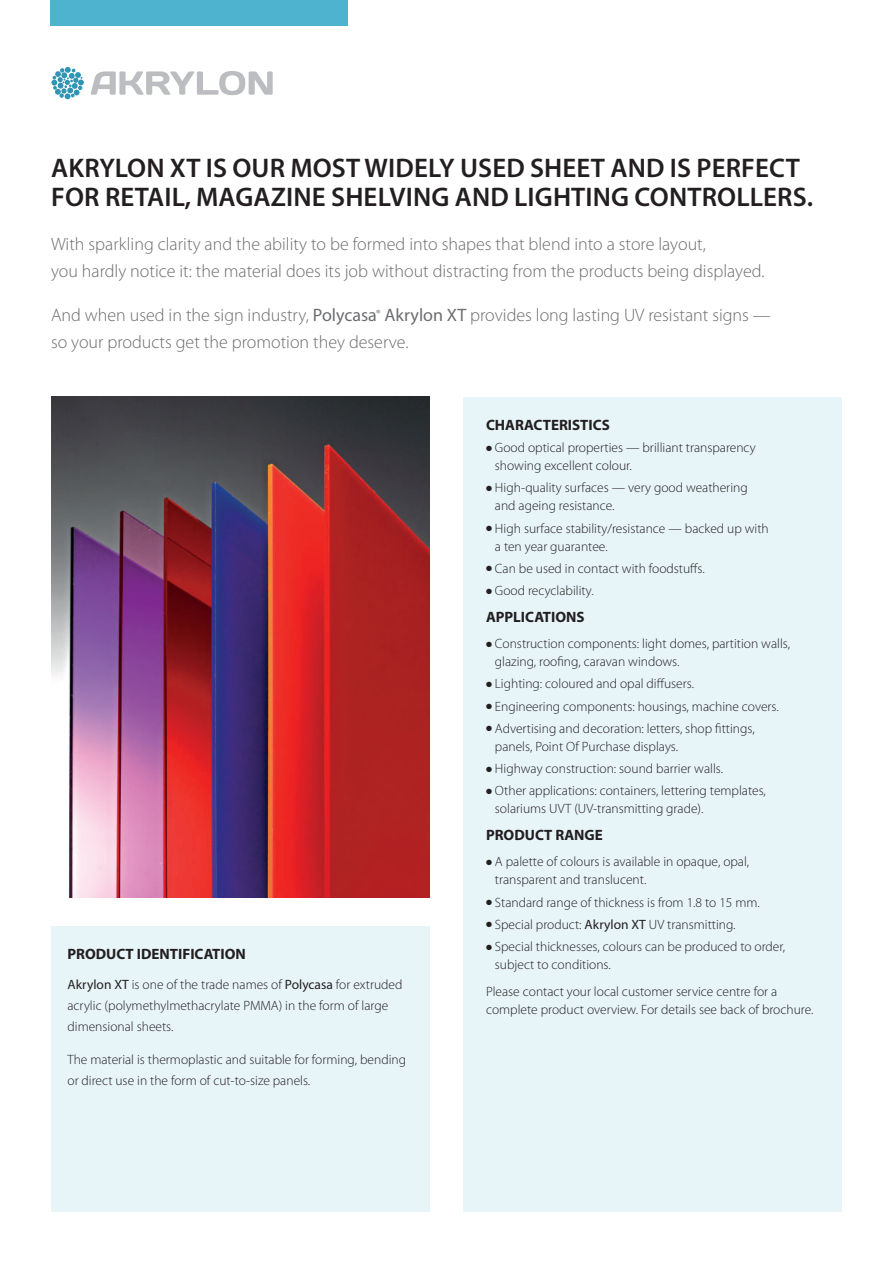
<style>
.page{position:relative;width:893px;height:1263px;background:#fff}
.page>*{position:absolute;margin:0;border:0;box-sizing:border-box;transform-origin:0 0}
.t1{font:600 27px/28.5px "Myriad Pro";letter-spacing:.005em;color:#231f20}
.t2{font:300 18px/27px "Myriad Pro";color:#6c6d70}
.t3{font:700 15px "Myriad Pro";color:#231f20}
.t4{font:300 13.5px/18px "Myriad Pro";color:#231f20}
.s1{font-weight:400}
</style>
<div class="page">
<div style="left:51px;top:926px;width:378px;height:286px;background:#e7f4f8"></div>
<div style="left:463px;top:397px;width:379px;height:815px;background:#e7f4f8"></div>
<img style="left:51px;top:397px;width:378px;height:501px">
<svg style="left:91px;top:71px;width:182px;height:24px"></svg>
<svg style="left:51px;top:67px;width:33px;height:32px"></svg>
<div style="left:50px;top:0;width:298px;height:26px;background:#4db3cf"></div>
<h1 class="t1" style="left:51px;top:153px;width:763px">AKRYLON XT IS OUR MOST WIDELY USED SHEET AND IS PERFECT<br>FOR RETAIL, MAGAZINE SHELVING AND LIGHTING CONTROLLERS.</h1>
<h2 class="t2" style="left:51px;top:231px;width:715px">With sparkling clarity and the ability to be formed into shapes that blend into a store layout,<br>you hardly notice it: the material does its job without distracting from the products being displayed.</h2>
<h2 class="t2" style="left:51px;top:302px;width:721px">And when used in the sign industry, <span class="s1">Polycasa</span><sup>®</sup> <span class="s1">Akrylon XT</span> provides long lasting UV resistant signs — so your products get the promotion they deserve.</h2>
<p class="t3" style="left:68px;top:944px;width:180px">PRODUCT IDENTIFICATION</p>
<p class="t4" style="left:68px;top:974px;width:336px;line-height:21px"><span class="s1">Akrylon XT</span> is one of the trade names of <span class="s1">Polycasa</span> for extruded acrylic (polymethylmethacrylate PMMA) in the form of large dimensional sheets.</p>
<p class="t4" style="left:68px;top:1050px;width:340px;line-height:21px">The material is thermoplastic and suitable for forming, bending or direct use in the form of cut-to-size panels.</p>
<p class="t3" style="left:486px;top:415px;width:125px">CHARACTERISTICS</p>
<p class="t4" style="left:495px;top:439px;width:262px;text-indent:-9px">● Good optical properties — brilliant transparency showing excellent colour.</p>
<p class="t4" style="left:495px;top:479px;width:254px;text-indent:-9px">● High-quality surfaces — very good weathering and ageing resistance.</p>
<p class="t4" style="left:495px;top:519px;width:275px;text-indent:-9px">● High surface stability/resistance — backed up with a ten year guarantee.</p>
<p class="t4" style="left:486px;top:559px;width:220px">● Can be used in contact with foodstuffs.</p>
<p class="t4" style="left:486px;top:582px;width:109px">● Good recyclability.</p>
<p class="t3" style="left:486px;top:607px;width:100px">APPLICATIONS</p>
<p class="t4" style="left:495px;top:635px;width:297px;text-indent:-9px">● Construction components: light domes, partition walls, glazing, roofing, caravan windows.</p>
<p class="t4" style="left:486px;top:675px;width:210px">● Lighting: coloured and opal diffusers.</p>
<p class="t4" style="left:486px;top:697px;width:294px">● Engineering components: housings, machine covers.</p>
<p class="t4" style="left:495px;top:720px;width:261px;text-indent:-9px">● Advertising and decoration: letters, shop fittings, panels, Point Of Purchase displays.</p>
<p class="t4" style="left:486px;top:760px;width:239px">● Highway construction: sound barrier walls.</p>
<p class="t4" style="left:495px;top:782px;width:273px;text-indent:-9px">● Other applications: containers, lettering templates, solariums UVT (UV-transmitting grade).</p>
<p class="t3" style="left:486px;top:825px;width:118px">PRODUCT RANGE</p>
<p class="t4" style="left:495px;top:853px;width:256px;text-indent:-9px">● A palette of colours is available in opaque, opal, transparent and translucent.</p>
<p class="t4" style="left:486px;top:893px;width:275px">● Standard range of thickness is from 1.8 to 15 mm.</p>
<p class="t4" style="left:486px;top:916px;width:251px">● Special product: <span class="s1">Akrylon XT</span> UV transmitting.</p>
<p class="t4" style="left:495px;top:938px;width:292px;text-indent:-9px">● Special thicknesses, colours can be produced to order, subject to conditions.</p>
<p class="t4" style="left:486px;top:982px;width:329px">Please contact your local customer service centre for a complete product overview. For details see back of brochure.</p>
</div>
